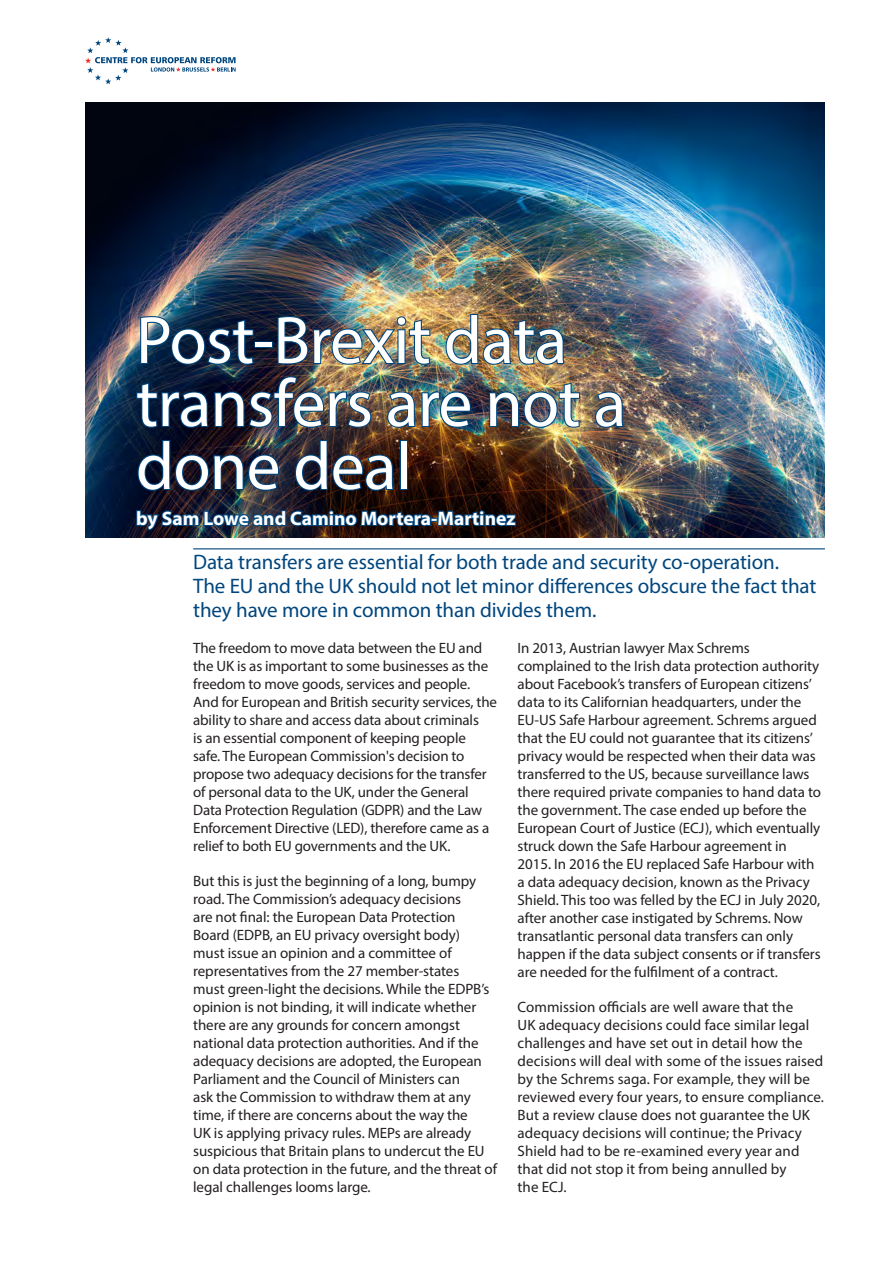
<style>
.page{position:relative;width:893px;height:1263px;background:#fff}
.page>*{position:absolute;margin:0;border:0;box-sizing:border-box;transform-origin:0 0}
.t1{font:67.5px/63px "Myriad Pro";letter-spacing:-.01em;color:#fff}
.t2{font:21px/24px "Myriad Pro";letter-spacing:-.005em;color:#00467e}
.t3{font:700 19.5px "Myriad Pro";color:#fff}
.t4{font:15px/18px "Myriad Pro";letter-spacing:-.005em;color:#231f20}
</style>
<div class="page">
<hr style="left:193px;top:548px;width:632px;height:1px;background:#00467e">
<img style="left:85px;top:102px;width:740px;height:436px">
<img style="left:139px;top:315px;width:116px;height:51px">
<div style="left:254px;top:341px;width:19px;height:7px;border:2px solid #00467e"></div>
<img style="left:276px;top:315px;width:155px;height:51px">
<img style="left:444px;top:313px;width:122px;height:53px">
<svg style="left:594px;top:390px;width:31px;height:39px"></svg>
<img style="left:135px;top:375px;width:446px;height:175px">
<svg style="left:85px;top:37px;width:151px;height:47px"></svg>
<p class="t1" style="left:136px;top:308px;width:492px">Post-Brexit data transfers are not a done deal</p>
<p class="t3" style="left:136px;top:506px;width:381px">by Sam Lowe and Camino Mortera-Martinez</p>
<p class="t2" style="left:193px;top:550px;width:625px">Data transfers are essential for both trade and security co-operation.<br>The EU and the UK should not let minor differences obscure the fact that they have more in common than divides them.</p>
<p class="t4" style="left:193px;top:639px;width:305px">The freedom to move data between the EU and the UK is as important to some businesses as the freedom to move goods, services and people.<br>And for European and British security services, the ability to share and access data about criminals<br>is an essential component of keeping people<br>safe. The European Commission's decision to propose two adequacy decisions for the transfer of personal data to the UK, under the General Data Protection Regulation (GDPR) and the Law Enforcement Directive (LED), therefore came as a relief to both EU governments and the UK.</p>
<p class="t4" style="left:193px;top:871px;width:305px">But this is just the beginning of a long, bumpy road. The Commission’s adequacy decisions<br>are not final: the European Data Protection<br>Board (EDPB, an EU privacy oversight body)<br>must issue an opinion and a committee of representatives from the 27 member-states<br>must green-light the decisions. While the EDPB’s opinion is not binding, it will indicate whether there are any grounds for concern amongst national data protection authorities. And if the adequacy decisions are adopted, the European Parliament and the Council of Ministers can<br>ask the Commission to withdraw them at any time, if there are concerns about the way the<br>UK is applying privacy rules. MEPs are already suspicious that Britain plans to undercut the EU on data protection in the future, and the threat of legal challenges looms large.</p>
<p class="t4" style="left:518px;top:639px;width:305px">In 2013, Austrian lawyer Max Schrems complained to the Irish data protection authority about Facebook’s transfers of European citizens’ data to its Californian headquarters, under the EU-US Safe Harbour agreement. Schrems argued that the EU could not guarantee that its citizens’ privacy would be respected when their data was transferred to the US, because surveillance laws there required private companies to hand data to the government. The case ended up before the European Court of Justice (ECJ), which eventually struck down the Safe Harbour agreement in 2015. In 2016 the EU replaced Safe Harbour with a data adequacy decision, known as the Privacy Shield. This too was felled by the ECJ in July 2020, after another case instigated by Schrems. Now transatlantic personal data transfers can only happen if the data subject consents or if transfers are needed for the fulfilment of a contract.</p>
<p class="t4" style="left:518px;top:997px;width:308px">Commission officials are well aware that the<br>UK adequacy decisions could face similar legal challenges and have set out in detail how the decisions will deal with some of the issues raised by the Schrems saga. For example, they will be reviewed every four years, to ensure compliance.<br>But a review clause does not guarantee the UK adequacy decisions will continue; the Privacy Shield had to be re-examined every year and that did not stop it from being annulled by<br>the ECJ.</p>
</div>
